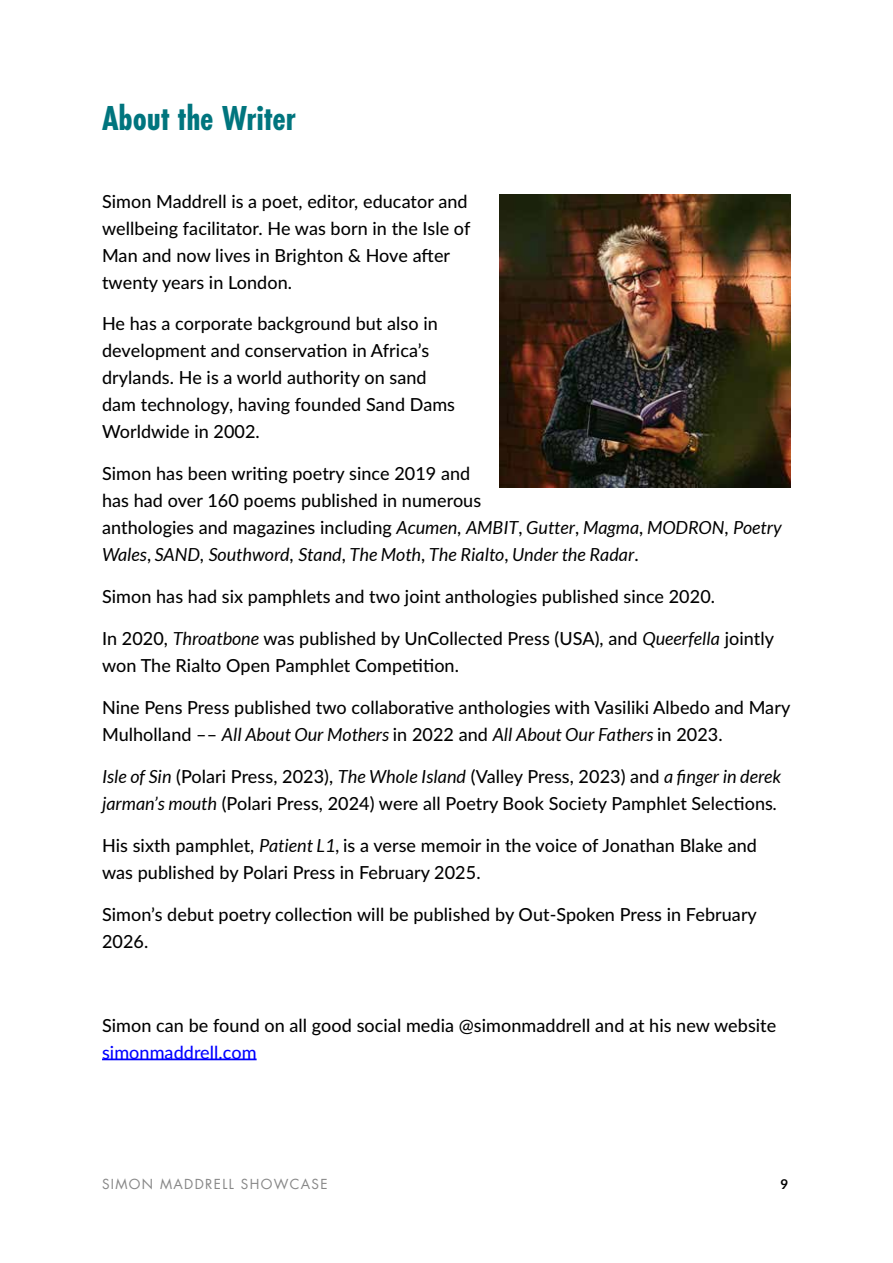
<style>
.page{position:relative;width:893px;height:1263px;background:#fff}
.page>*{position:absolute;margin:0;border:0;box-sizing:border-box;transform-origin:0 0}
.t1{font:700 36px "Futura PT Cond";color:#00757e}
.t2{font:500 18px/27px "Lato";letter-spacing:.005em;color:#000}
.t3{font:500 18px "Lato";letter-spacing:.005em;color:#00f}
.t4{font:13.5px "Futura LT";letter-spacing:.1em;color:#878787}
.t5{font:700 13.5px "Lato";color:#000}
.s1{font-weight:400;font-style:italic}
</style>
<div class="page">
<hr style="left:102px;top:1058px;width:155px;height:2px;background:#00f">
<img style="left:499px;top:195px;width:292px;height:293px">
<h1 class="t1" style="left:102px;top:97px;width:195px">About the Writer</h1>
<p class="t2" style="left:102px;top:187px;width:370px">Simon Maddrell is a poet, editor, educator and wellbeing facilitator. He was born in the Isle of Man and now lives in Brighton &amp; Hove after twenty years in London.</p>
<p class="t2" style="left:102px;top:310px;width:355px">He has a corporate background but also in development and conservation in Africa’s drylands. He is a world authority on sand dam technology, having founded Sand Dams Worldwide in 2002.</p>
<p class="t2" style="left:102px;top:460px;width:681px">Simon has been writing poetry since 2019 and<br>has had over 160 poems published in numerous<br>anthologies and magazines including <span class="s1">Acumen</span>, <span class="s1">AMBIT</span>, <span class="s1">Gutter</span>, <span class="s1">Magma</span>, <span class="s1">MODRON</span>, <span class="s1">Poetry Wales</span>, <span class="s1">SAND</span>, <span class="s1">Southword</span>, <span class="s1">Stand</span>, <span class="s1">The Moth</span>, <span class="s1">The Rialto</span>, <span class="s1">Under the Radar</span>.</p>
<p class="t2" style="left:102px;top:582px;width:615px">Simon has had six pamphlets and two joint anthologies published since 2020.</p>
<p class="t2" style="left:102px;top:624px;width:673px">In 2020, <span class="s1">Throatbone</span> was published by UnCollected Press (USA), and <span class="s1">Queerfella</span> jointly won The Rialto Open Pamphlet Competition.</p>
<p class="t2" style="left:102px;top:693px;width:690px">Nine Pens Press published two collaborative anthologies with Vasiliki Albedo and Mary<br>Mulholland –– <span class="s1">All About Our Mothers</span> in 2022 and <span class="s1">All About Our Fathers</span> in 2023.</p>
<p class="t2" style="left:102px;top:762px;width:681px"><span class="s1">Isle of Sin</span> (Polari Press, 2023), <span class="s1">The Whole Island</span> (Valley Press, 2023) and <span class="s1">a finger in derek jarman’s mouth</span> (Polari Press, 2024) were all Poetry Book Society Pamphlet Selections<span class="s1">.</span></p>
<p class="t2" style="left:102px;top:831px;width:656px">His sixth pamphlet, <span class="s1">Patient L1,</span> is a verse memoir in the voice of Jonathan Blake and was published by Polari Press in February 2025.</p>
<p class="t2" style="left:102px;top:900px;width:656px">Simon’s debut poetry collection will be published by Out-Spoken Press in February<br>2026.</p>
<p class="t2" style="left:102px;top:1011px;width:676px">Simon can be found on all good social media @simonmaddrell and at his new website</p>
<p class="t3" style="left:102px;top:1039px;width:156px">simonmaddrell.com</p>
<p class="t4" style="left:102px;top:1175px;width:227px">SIMON MADDRELL SHOWCASE</p>
<p class="t5" style="left:780px;top:1176px;width:9px">9</p>
</div>
